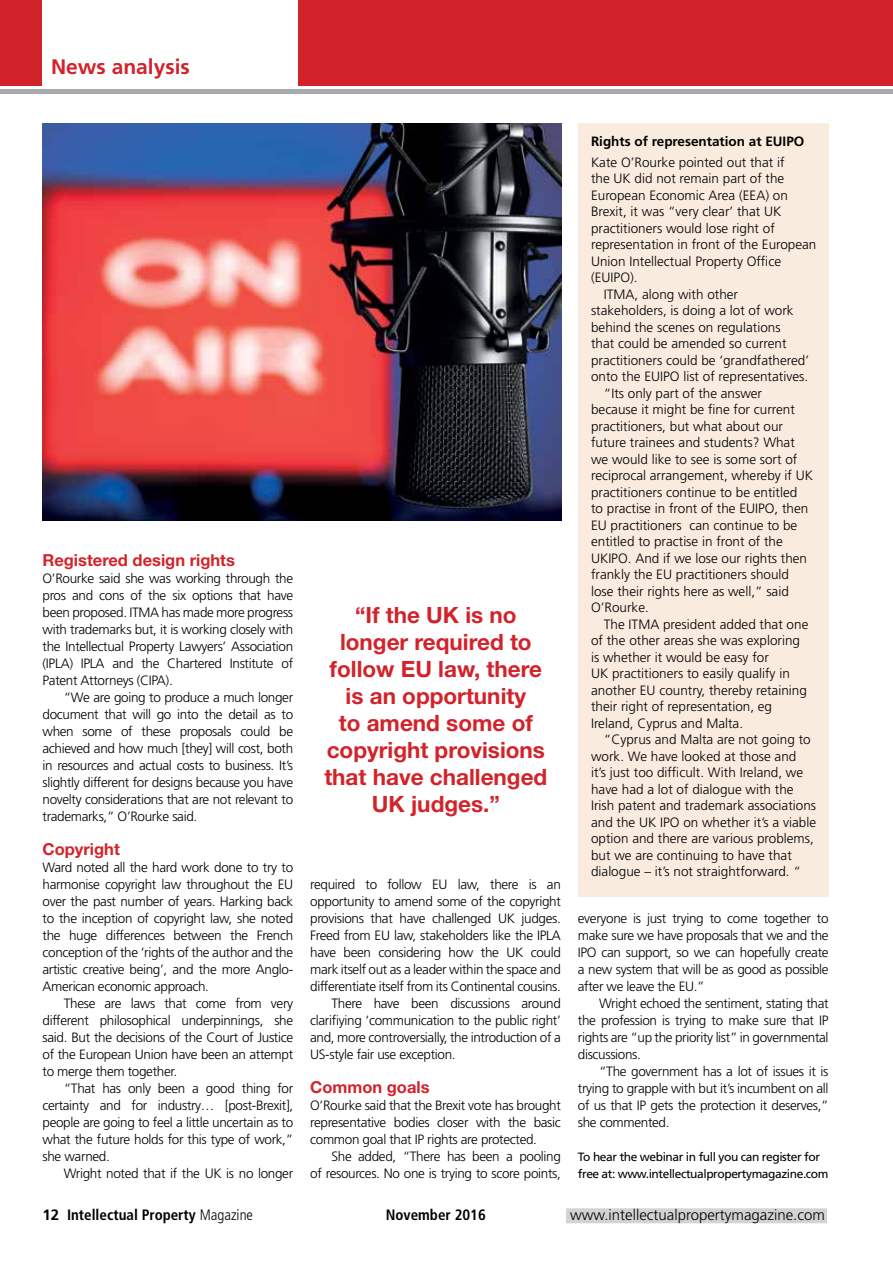
<style>
.page{position:relative;width:893px;height:1263px;background:#fff}
.page>*{position:absolute;margin:0;border:0;box-sizing:border-box;transform-origin:0 0}
.t1{font:700 22.5px/27px "Helvetica Neue LT Std";color:#d2232a;text-align:center}
.t2{font:700 21px "Frutiger LT Std";color:#d2232a}
.t3{font:700 16.5px "Helvetica Neue LT Std";color:#d2232a}
.t4{font:700 condensed 15px "Frutiger LT Std";color:#000}
.t5{font:300 15px "Frutiger LT Std";color:#000}
.t6{font:300 13.5px/17px "Frutiger LT Std";color:#000;text-align:justify}
.t7{font:300 13.5px/17px "Frutiger LT Std";letter-spacing:-.025em;color:#000;text-align:right}
.t8{font:700 13.5px "Frutiger LT Std";color:#000}
.t9{font:12px/17px "Frutiger LT Std";letter-spacing:-.035em;color:#000}
.s1{font-stretch:normal}
.s2{font-weight:300}
</style>
<div class="page">
<div style="left:566px;top:1208px;width:261px;height:15px;background:#d1d3d4"></div>
<div style="left:0;top:0;width:893px;height:85px;background:#d2232a"></div>
<div style="left:43px;top:0;width:255px;height:87px;background:#fff"></div>
<div style="left:0;top:89px;width:893px;height:5px;background:#a7a9ac"></div>
<div style="left:578px;top:123px;width:251px;height:774px;background:#f9ebde"></div>
<img style="left:43px;top:123px;width:518px;height:397px">
<h2 class="t2" style="left:51px;top:54px;width:140px">News analysis</h2>
<p class="t3" style="left:43px;top:549px;width:194px">Registered design rights</p>
<p class="t6" style="left:43px;top:570px;width:252px">O’Rourke said she was working through the pros and cons of the six options that have been proposed. ITMA has made more progress with trademarks but, it is working closely with the Intellectual Property Lawyers’ Association (IPLA) IPLA and the Chartered Institute of Patent Attorneys (CIPA).</p>
<p class="t6" style="left:43px;top:689px;width:252px;text-indent:21px">“We are going to produce a much longer document that will go into the detail as to when some of these proposals could be achieved and how much [they] will cost, both in resources and actual costs to business. It’s slightly different for designs because you have novelty considerations that are not relevant to trademarks,” O’Rourke said.</p>
<p class="t3" style="left:43px;top:839px;width:79px">Copyright</p>
<p class="t6" style="left:43px;top:859px;width:252px">Ward noted all the hard work done to try to harmonise copyright law throughout the EU over the past number of years. Harking back to the inception of copyright law, she noted the huge differences between the French conception of the ‘rights of the author and the artistic creative being’, and the more Anglo-American economic approach.</p>
<p class="t6" style="left:43px;top:995px;width:252px;text-indent:21px">These are laws that come from very different philosophical underpinnings, she said. But the decisions of the Court of Justice of the European Union have been an attempt to merge them together.</p>
<p class="t6" style="left:43px;top:1080px;width:252px;text-indent:21px">“That has only been a good thing for certainty and for industry… [post-Brexit], people are going to feel a little uncertain as to what the future holds for this type of work,” she warned.</p>
<p class="t7" style="left:64px;top:1165px;width:231px">Wright noted that if the UK is no longer</p>
<h1 class="t1" style="left:324px;top:601px;width:224px">“If the UK is no longer required to follow EU law, there is an opportunity<br>to amend some of copyright provisions that have challenged<br>UK judges.”</h1>
<p class="t7" style="left:310px;top:876px;width:252px">required to follow EU law, there is an</p>
<p class="t7" style="left:310px;top:893px;width:252px">opportunity to amend some of the copyright</p>
<p class="t7" style="left:310px;top:910px;width:252px">provisions that have challenged UK judges.</p>
<p class="t7" style="left:310px;top:927px;width:252px">Freed from EU law, stakeholders like the IPLA</p>
<p class="t7" style="left:310px;top:944px;width:252px">have been considering how the UK could</p>
<p class="t7" style="left:310px;top:961px;width:252px">mark itself out as a leader within the space and</p>
<p class="t7" style="left:310px;top:978px;width:252px">differentiate itself from its Continental cousins.</p>
<p class="t7" style="left:331px;top:995px;width:231px">There have been discussions around</p>
<p class="t7" style="left:310px;top:1012px;width:252px">clarifiying ‘communication to the public right’</p>
<p class="t7" style="left:310px;top:1029px;width:252px">and, more controversially, the introduction of a</p>
<p class="t7" style="left:310px;top:1046px;width:147px">US-style fair use exception.</p>
<p class="t3" style="left:310px;top:1077px;width:121px">Common goals</p>
<p class="t6" style="left:310px;top:1097px;width:252px">O’Rourke said that the Brexit vote has brought representative bodies closer with the basic common goal that IP rights are protected.</p>
<p class="t7" style="left:310px;top:1148px;width:252px">She added, “There has been a pooling<br>of resources. No one is trying to score points,</p>
<p class="t8" style="left:591px;top:134px;width:215px">Rights of representation at EUIPO</p>
<p class="t6" style="left:591px;top:154px;width:195px">Kate O’Rourke pointed out that if</p>
<p class="t6" style="left:591px;top:170px;width:195px">the UK did not remain part of the</p>
<p class="t6" style="left:591px;top:187px;width:198px">European Economic Area (EEA) on</p>
<p class="t6" style="left:591px;top:203px;width:192px">Brexit, it was “very clear’ that UK</p>
<p class="t6" style="left:591px;top:220px;width:185px">practitioners would lose right of</p>
<p class="t6" style="left:591px;top:236px;width:227px">representation in front of the European</p>
<p class="t6" style="left:591px;top:253px;width:192px">Union Intellectual Property Office</p>
<p class="t6" style="left:591px;top:269px;width:48px">(EUIPO).</p>
<p class="t6" style="left:604px;top:286px;width:136px">ITMA, along with other</p>
<p class="t6" style="left:591px;top:302px;width:204px">stakeholders, is doing a lot of work</p>
<p class="t6" style="left:591px;top:319px;width:191px">behind the scenes on regulations</p>
<p class="t6" style="left:591px;top:335px;width:197px">that could be amended so current</p>
<p class="t6" style="left:591px;top:352px;width:220px">practitioners could be ‘grandfathered’</p>
<p class="t6" style="left:591px;top:368px;width:219px">onto the EUIPO list of representatives.</p>
<p class="t6" style="left:604px;top:385px;width:160px">“Its only part of the answer</p>
<p class="t6" style="left:591px;top:401px;width:205px">because it might be fine for current</p>
<p class="t6" style="left:591px;top:418px;width:194px">practitioners, but what about our</p>
<p class="t6" style="left:591px;top:434px;width:205px">future trainees and students? What</p>
<p class="t6" style="left:591px;top:451px;width:208px">we would like to see is some sort of</p>
<p class="t6" style="left:591px;top:467px;width:224px">reciprocal arrangement, whereby if UK</p>
<p class="t6" style="left:591px;top:484px;width:208px">practitioners continue to be entitled</p>
<p class="t6" style="left:591px;top:500px;width:219px">to practise in front of the EUIPO, then</p>
<p class="t6" style="left:591px;top:517px;width:208px">EU practitioners can continue to be</p>
<p class="t6" style="left:591px;top:533px;width:193px">entitled to practise in front of the</p>
<p class="t6" style="left:591px;top:550px;width:218px">UKIPO. And if we lose our rights then</p>
<p class="t6" style="left:591px;top:566px;width:200px">frankly the EU practitioners should</p>
<p class="t6" style="left:591px;top:583px;width:199px">lose their rights here as well,” said</p>
<p class="t6" style="left:591px;top:599px;width:59px">O’Rourke.</p>
<p class="t6" style="left:604px;top:616px;width:206px">The ITMA president added that one</p>
<p class="t6" style="left:591px;top:632px;width:211px">of the other areas she was exploring</p>
<p class="t6" style="left:591px;top:649px;width:179px">is whether it would be easy for</p>
<p class="t6" style="left:591px;top:665px;width:200px">UK practitioners to easily qualify in</p>
<p class="t6" style="left:591px;top:682px;width:217px">another EU country, thereby retaining</p>
<p class="t6" style="left:591px;top:698px;width:183px">their right of representation, eg</p>
<p class="t6" style="left:591px;top:715px;width:154px">Ireland, Cyprus and Malta.</p>
<p class="t6" style="left:604px;top:731px;width:208px">“Cyprus and Malta are not going to</p>
<p class="t6" style="left:591px;top:748px;width:207px">work. We have looked at those and</p>
<p class="t6" style="left:591px;top:764px;width:214px">it’s just too difficult. With Ireland, we</p>
<p class="t6" style="left:591px;top:781px;width:204px">have had a lot of dialogue with the</p>
<p class="t6" style="left:591px;top:797px;width:227px">Irish patent and trademark associations</p>
<p class="t6" style="left:591px;top:814px;width:227px">and the UK IPO on whether it’s a viable</p>
<p class="t6" style="left:591px;top:830px;width:224px">option and there are various problems,</p>
<p class="t6" style="left:591px;top:847px;width:202px">but we are continuing to have that</p>
<p class="t6" style="left:591px;top:863px;width:211px">dialogue – it’s not straightforward. “</p>
<p class="t6" style="left:578px;top:910px;width:252px">everyone is just trying to come together to make sure we have proposals that we and the IPO can support, so we can hopefully create a new system that will be as good as possible after we leave the EU.”</p>
<p class="t6" style="left:578px;top:995px;width:252px;text-indent:21px">Wright echoed the sentiment, stating that the profession is trying to make sure that IP rights are “up the priority list” in governmental discussions.</p>
<p class="t6" style="left:578px;top:1063px;width:252px;text-indent:21px">“The government has a lot of issues it is trying to grapple with but it’s incumbent on all of us that IP gets the protection it deserves,” she commented.</p>
<p class="t9" style="left:578px;top:1148px;width:252px">To hear the webinar in full you can register for free at: www.intellectualpropertymagazine.com</p>
<p class="t4" style="left:43px;top:1206px;width:212px"><span class="s1">12</span> Intellectual Property <span class="s2">Magazine</span></p>
<p class="t4" style="left:386px;top:1206px;width:102px">November 2016</p>
<p class="t5" style="left:570px;top:1206px;width:256px">www.intellectualpropertymagazine.com</p>
</div>
